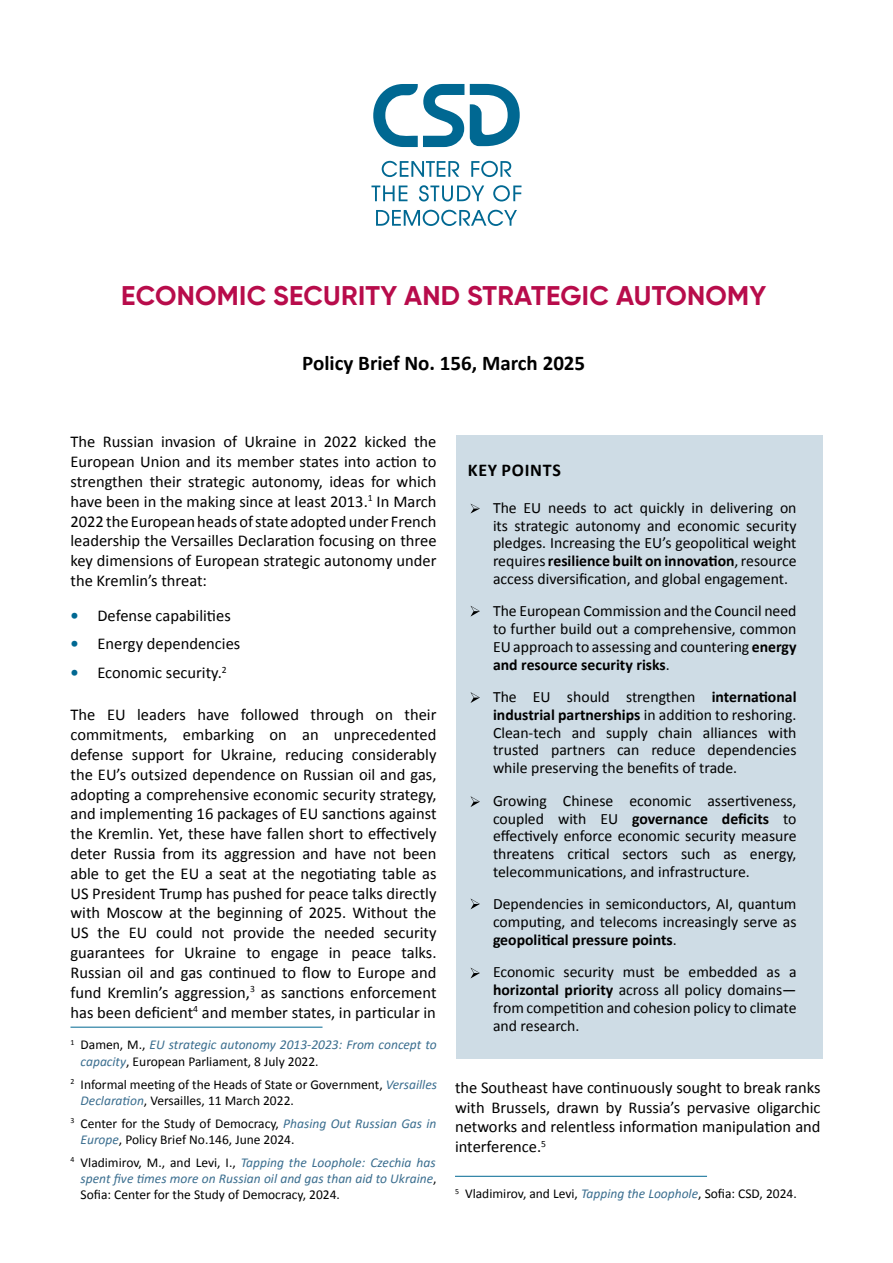
<style>
.page{position:relative;width:893px;height:1263px;background:#fff}
.page>*{position:absolute;margin:0;border:0;box-sizing:border-box;transform-origin:0 0}
.t1{font:700 27px "Gilroy";letter-spacing:.01em;color:#b80c4b}
.t2{font:700 21px "Calibri";color:#000}
.t3{font:700 18px "Calibri";letter-spacing:.04em;color:#000}
.t4{font:16.5px/19.8px "Calibri";color:#000;text-align:justify}
.t5{font:15.75px/17.7px "Calibri";color:#000;text-align:justify}
.t6{font:italic 13.5px/16.2px "Calibri";color:#3b6e8f}
.t7{font:13.5px/16.2px "Calibri";color:#000}
.s1{font-weight:700;color:#006892}
.s2{font-style:normal;color:#000}
.s3{font-style:italic;color:#3b6e8f}
.s4{font-weight:700}
</style>
<div class="page">
<hr style="left:71px;top:1027px;width:252px;height:1px;background:#006892">
<hr style="left:455px;top:1176px;width:252px;height:1px;background:#006892">
<div style="left:456px;top:435px;width:366px;height:624px;background:#cedce5"></div>
<svg style="left:470px;top:606px;width:10px;height:11px"></svg>
<svg style="left:470px;top:504px;width:10px;height:9px"></svg>
<svg style="left:470px;top:796px;width:10px;height:11px"></svg>
<svg style="left:470px;top:692px;width:10px;height:11px"></svg>
<svg style="left:470px;top:968px;width:10px;height:10px"></svg>
<svg style="left:470px;top:898px;width:10px;height:11px"></svg>
<svg style="left:371px;top:84px;width:150px;height:142px"></svg>
<h1 class="t1" style="left:121px;top:279px;width:647px">ECONOMIC SECURITY AND STRATEGIC AUTONOMY</h1>
<p class="t2" style="left:302px;top:348px;width:284px">Policy Brief No. 156, March 2025</p>
<p class="t4" style="left:70px;top:431px;width:368px">The Russian invasion of Ukraine in 2022 kicked the European Union and its member states into action to strengthen their strategic autonomy, ideas for which have been in the making since at least 2013.<sup>1</sup> In March 2022 the European heads of state adopted under French leadership the Versailles Declaration focusing on three key dimensions of European strategic autonomy under the Kremlin’s threat:</p>
<p class="t4" style="left:70px;top:604px;width:162px"><span class="s1">•</span> Defense capabilities</p>
<p class="t4" style="left:70px;top:633px;width:171px"><span class="s1">•</span> Energy dependencies</p>
<p class="t4" style="left:70px;top:662px;width:158px"><span class="s1">•</span> Economic security.<sup>2</sup></p>
<p class="t4" style="left:70px;top:704px;width:368px">The EU leaders have followed through on their commitments, embarking on an unprecedented defense support for Ukraine, reducing considerably the EU’s outsized dependence on Russian oil and gas, adopting a comprehensive economic security strategy, and implementing 16 packages of EU sanctions against the Kremlin. Yet, these have fallen short to effectively deter Russia from its aggression and have not been able to get the EU a seat at the negotiating table as US President Trump has pushed for peace talks directly with Moscow at the beginning of 2025. Without the US the EU could not provide the needed security guarantees for Ukraine to engage in peace talks.<br>Russian oil and gas continued to flow to Europe and fund Kremlin’s aggression,<sup>3</sup> as sanctions enforcement has been deficient<sup>4</sup> and member states, in particular in</p>
<p class="t6" style="left:81px;top:1036px;width:358px;text-indent:-10px"><sup>1</sup> <span class="s2">Damen, M.,</span> EU strategic autonomy 2013-2023: From concept to capacity<span class="s2">, European Parliament, 8 July 2022.</span></p>
<p class="t7" style="left:81px;top:1075px;width:358px;text-indent:-10px"><sup>2</sup> Informal meeting of the Heads of State or Government, <span class="s3">Versailles<br>Declaration</span>, Versailles, 11 March 2022.</p>
<p class="t7" style="left:81px;top:1114px;width:357px;text-indent:-10px"><sup>3</sup> Center for the Study of Democracy, <span class="s3">Phasing Out Russian Gas in<br>Europe</span>, Policy Brief No.146, June 2024.</p>
<p class="t6" style="left:81px;top:1154px;width:357px;text-align:justify;text-indent:-10px"><sup>4</sup> <span class="s2">Vladimirov, M., and Levi, I.,</span> Tapping the Loophole: Czechia has spent five times more on Russian oil and gas than aid to Ukraine<span class="s2">, Sofia: Center for the Study of Democracy, 2024.</span></p>
<p class="t3" style="left:468px;top:457px;width:95px">KEY POINTS</p>
<p class="t5" style="left:493px;top:498px;width:305px">The EU needs to act quickly in delivering on its strategic autonomy and economic security pledges. Increasing the EU’s geopolitical weight requires <span class="s4">resilience built on innovation</span>, resource access diversification, and global engagement.</p>
<p class="t5" style="left:493px;top:602px;width:305px">The European Commission and the Council need to further build out a comprehensive, common EU approach to assessing and countering <span class="s4">energy and resource security risks</span>.</p>
<p class="t5" style="left:493px;top:687px;width:305px">The EU should strengthen <span class="s4">international industrial partnerships</span> in addition to reshoring.<br>Clean-tech and supply chain alliances with trusted partners can reduce dependencies while preserving the benefits of trade.</p>
<p class="t5" style="left:493px;top:791px;width:305px">Growing Chinese economic assertiveness, coupled with EU <span class="s4">governance deficits</span> to effectively enforce economic security measure threatens critical sectors such as energy, telecommunications, and infrastructure.</p>
<p class="t5" style="left:493px;top:894px;width:305px">Dependencies in semiconductors, AI, quantum computing, and telecoms increasingly serve as <span class="s4">geopolitical pressure points</span>.</p>
<p class="t5" style="left:493px;top:962px;width:305px">Economic security must be embedded as a <span class="s4">horizontal priority</span> across all policy domains— from competition and cohesion policy to climate and research.</p>
<p class="t4" style="left:455px;top:1077px;width:367px">the Southeast have continuously sought to break ranks with Brussels, drawn by Russia’s pervasive oligarchic networks and relentless information manipulation and interference.<sup>5</sup></p>
<p class="t7" style="left:455px;top:1185px;width:343px"><sup>5</sup> Vladimirov, and Levi, <span class="s3">Tapping the Loophole</span>, Sofia: CSD, 2024.</p>
</div>
